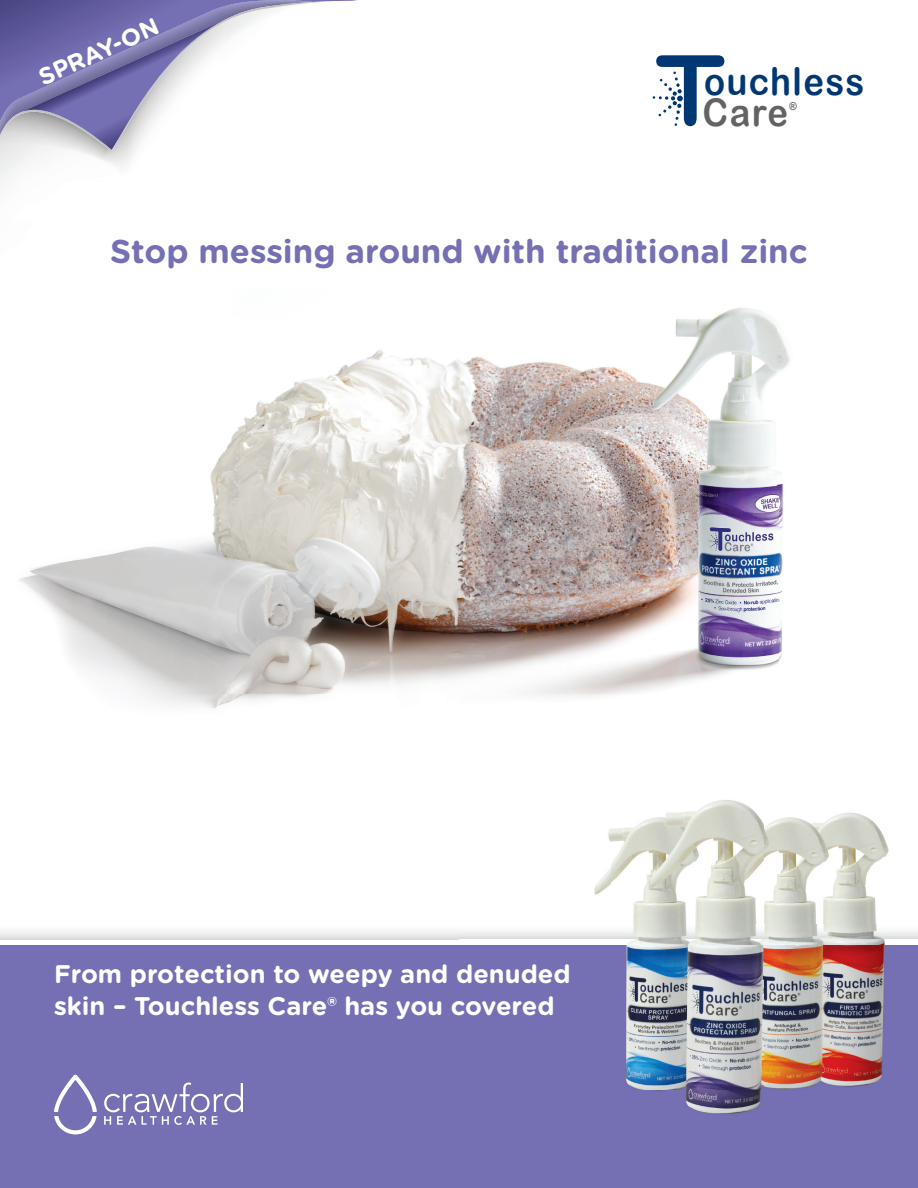
<style>
.page{position:relative;width:918px;height:1188px;background:#fff}
.page>*{position:absolute;margin:0;border:0;box-sizing:border-box;transform-origin:0 0}
.t1{font:38.25px "Arial Rounded MT Bold";letter-spacing:.04em;color:#013874;scale:.91 1}
.t2{font:38.25px "Arial Rounded MT Bold";color:#636366;scale:.91 1}
.t3{font:700 33px "Gotham Rounded";color:#756fb3}
.t4{font:700 25.5px/31.5px "Gotham Rounded";color:#fff}
.t5{font:700 24px "Gotham Rounded";color:#fff}
.t6{font:10.8px "Arial Rounded MT Bold";color:#636366;scale:.91 1}
</style>
<div class="page">
<svg style="left:0;top:0;width:332px;height:150px"></svg>
<img style="left:19px;top:401px;width:246px;height:294px">
<img style="left:265px;top:307px;width:513px;height:388px">
<img style="left:778px;top:331px;width:12px;height:332px">
<img style="left:146px;top:695px;width:454px;height:14px">
<img style="left:265px;top:307px;width:70px;height:15px">
<img style="left:265px;top:307px;width:48px;height:9px">
<div style="left:0;top:946px;width:918px;height:242px;background:#756fb3"></div>
<svg style="left:54px;top:1074px;width:43px;height:60px"></svg>
<svg style="left:104px;top:1083px;width:139px;height:42px"></svg>
<img style="left:459px;top:800px;width:459px;height:314px">
<svg style="left:653px;top:55px;width:71px;height:71px"></svg>
<p class="t5" style="left:33px;top:62px;width:131px;rotate:-24deg">SPRAY-ON</p>
<h1 class="t1" style="left:704px;top:58px;width:178px">ouchless</h1>
<h1 class="t2" style="left:703px;top:90px;width:96px">Care</h1>
<p class="t6" style="left:790px;top:100px;width:10px">®</p>
<p class="t3" style="left:110px;top:227px;width:699px">Stop messing around with traditional zinc</p>
<p class="t4" style="left:54px;top:957px;width:518px">From protection to weepy and denuded skin – Touchless Care® has you covered</p>
</div>
